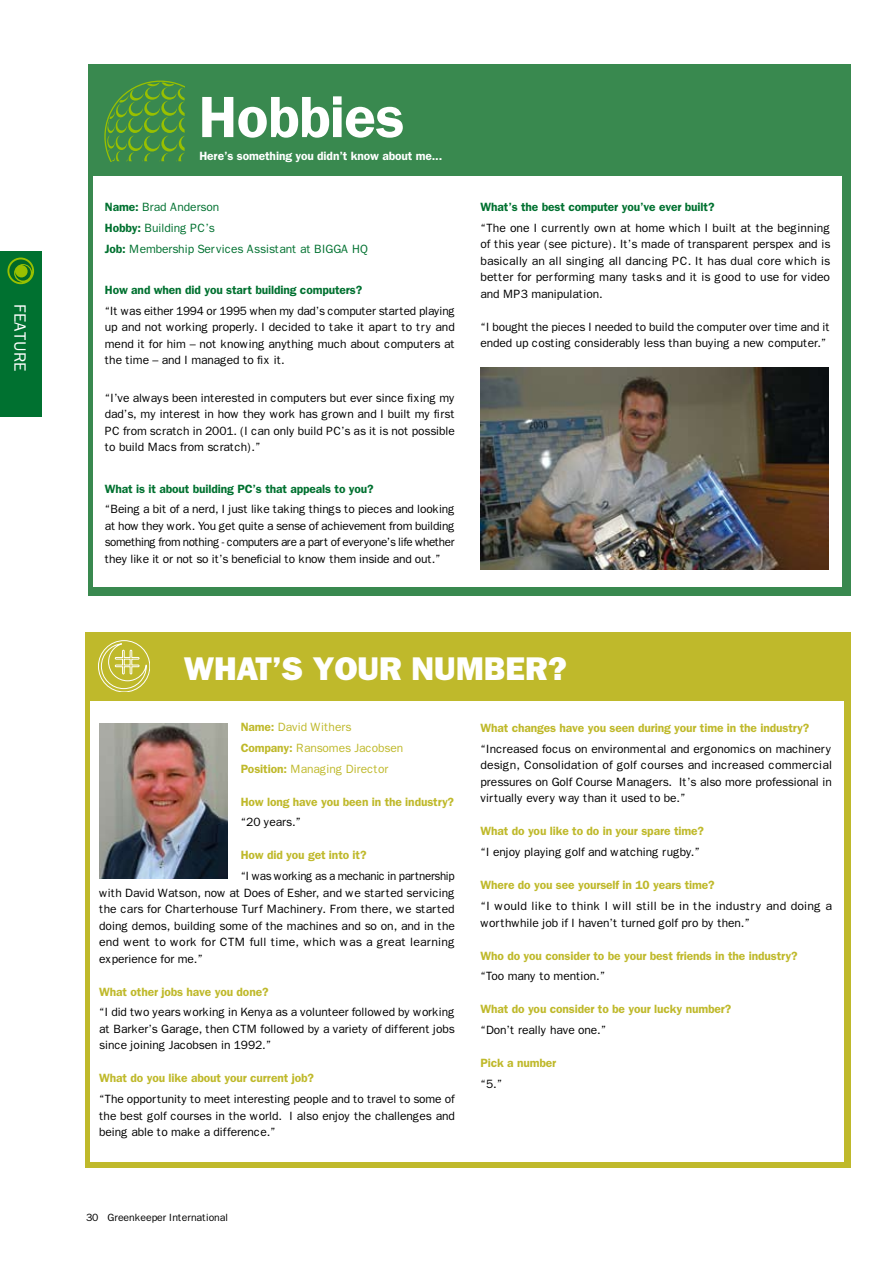
<style>
.page{position:relative;width:893px;height:1263px;background:#fff}
.page>*{position:absolute;margin:0;border:0;box-sizing:border-box;transform-origin:0 0}
.t1{font:600 58.5px "Franklin Gothic";letter-spacing:-.01em;color:#fff}
.t2{font:800 33px "Franklin Gothic";color:#fff}
.t3{font:16.5px "Franklin Gothic";letter-spacing:-.005em;color:#fff}
.t4{font:12px/16.5px "Franklin Gothic";letter-spacing:-.01em;color:#000;text-align:justify}
.t5{font:600 12px "Franklin Gothic";letter-spacing:-.01em;color:#bfb92b}
.t6{font:600 12px "Franklin Gothic";letter-spacing:-.01em;color:#007130}
.t7{font:12px/16.5px "Franklin Gothic";letter-spacing:.01em;color:#000}
.t8{font:12px/20.7px "Franklin Gothic";letter-spacing:-.01em;color:#007130}
.t9{font:12px/20.7px "Franklin Gothic";letter-spacing:-.01em;color:#bfb92b}
.t10{font:600 12px "Franklin Gothic";letter-spacing:-.01em;color:#fff}
.t11{font:10.5px "Franklin Gothic";letter-spacing:-.01em;color:#000}
.s1{font-weight:600}
</style>
<div class="page">
<div style="left:88px;top:64px;width:762px;height:531px;background:#39894f"></div>
<svg style="left:104px;top:81px;width:81px;height:80px"></svg>
<div style="left:93px;top:176px;width:749px;height:410px;background:#fff"></div>
<div style="left:0;top:251px;width:41px;height:166px;background:#007130"></div>
<div style="left:85px;top:632px;width:765px;height:535px;background:#bfb92b"></div>
<svg style="left:98px;top:640px;width:52px;height:52px"></svg>
<div style="left:91px;top:701px;width:753px;height:460px;background:#fff"></div>
<img style="left:99px;top:723px;width:129px;height:155px">
<img style="left:480px;top:367px;width:348px;height:202px">
<svg style="left:7px;top:257px;width:28px;height:27px"></svg>
<h3 class="t3" style="left:30px;top:304px;width:69px;rotate:90deg">FEATURE</h3>
<h3 class="t3" style="left:29px;top:315px;width:69px;rotate:90deg">HOBBI S</h3>
<h1 class="t1" style="left:199px;top:82px;width:207px">Hobbies</h1>
<p class="t10" style="left:199px;top:148px;width:244px">Here’s something you didn’t know about me...</p>
<p class="t8" style="left:105px;top:197px;width:265px"><span class="s1">Name:</span> Brad Anderson<br><span class="s1">Hobby:</span> Building PC’s<br><span class="s1">Job:</span> Membership Services Assistant at BIGGA HQ</p>
<p class="t6" style="left:105px;top:283px;width:259px">How and when did you start building computers?</p>
<p class="t4" style="left:105px;top:303px;width:352px">“It was either 1994 or 1995 when my dad’s computer started playing up and not working properly. I decided to take it apart to try and mend it for him – not knowing anything much about computers at the time – and I managed to fix it.</p>
<p class="t4" style="left:105px;top:389px;width:352px">“I’ve always been interested in computers but ever since fixing my dad’s, my interest in how they work has grown and I built my first PC from scratch in 2001. (I can only build PC’s as it is not possible to build Macs from scratch).”</p>
<p class="t6" style="left:105px;top:481px;width:270px">What is it about building PC’s that appeals to you?</p>
<p class="t4" style="left:105px;top:501px;width:352px">“Being a bit of a nerd, I just like taking things to pieces and looking at how they work. You get quite a sense of achievement from building something from nothing - computers are a part of everyone’s life whether they like it or not so it’s beneficial to know them inside and out.”</p>
<p class="t6" style="left:480px;top:200px;width:235px">What’s the best computer you’ve ever built?</p>
<p class="t4" style="left:480px;top:220px;width:351px">“The one I currently own at home which I built at the beginning of this year (see picture). It’s made of transparent perspex and is basically an all singing all dancing PC. It has dual core which is better for performing many tasks and it is good to use for video and MP3 manipulation.</p>
<p class="t4" style="left:480px;top:319px;width:351px">“I bought the pieces I needed to build the computer over time and it ended up costing considerably less than buying a new computer.”</p>
<h2 class="t2" style="left:184px;top:649px;width:23px">WHAT</h2>
<h2 class="t2" style="left:272px;top:649px;width:234px">’S YOUR NUMBER</h2>
<h2 class="t2" style="left:547px;top:649px;width:21px">?</h2>
<p class="t9" style="left:241px;top:717px;width:164px"><span class="s1">Name:</span> David Withers<br><span class="s1">Company:</span> Ransomes Jacobsen<br><span class="s1">Position:</span> Managing Director</p>
<p class="t5" style="left:241px;top:794px;width:215px">How long have you been in the industry?</p>
<p class="t4" style="left:241px;top:814px;width:62px">“20 years.”</p>
<p class="t5" style="left:241px;top:848px;width:127px">How did you get into it?</p>
<p class="t4" style="left:99px;top:868px;width:357px;text-indent:141px">“I was working as a mechanic in partnership with David Watson, now at Does of Esher, and we started servicing the cars for Charterhouse Turf Machinery. From there, we started doing demos, building some of the machines and so on, and in the end went to work for CTM full time, which was a great learning experience for me.”</p>
<p class="t5" style="left:99px;top:984px;width:171px">What other jobs have you done?</p>
<p class="t4" style="left:99px;top:1004px;width:357px">“I did two years working in Kenya as a volunteer followed by working at Barker’s Garage, then CTM followed by a variety of different jobs since joining Jacobsen in 1992.”</p>
<p class="t5" style="left:99px;top:1071px;width:216px">What do you like about your current job?</p>
<p class="t4" style="left:99px;top:1091px;width:357px">“The opportunity to meet interesting people and to travel to some of the best golf courses in the world. I also enjoy the challenges and being able to make a difference.”</p>
<p class="t5" style="left:480px;top:721px;width:330px">What changes have you seen during your time in the industry?</p>
<p class="t4" style="left:480px;top:741px;width:353px">“Increased focus on environmental and ergonomics on machinery design, Consolidation of golf courses and increased commercial pressures on Golf Course Managers. It’s also more professional in virtually every way than it used to be.”</p>
<p class="t5" style="left:480px;top:824px;width:225px">What do you like to do in your spare time?</p>
<p class="t4" style="left:480px;top:844px;width:221px">“I enjoy playing golf and watching rugby.”</p>
<p class="t5" style="left:480px;top:878px;width:236px">Where do you see yourself in 10 years time?</p>
<p class="t7" style="left:480px;top:898px;width:353px">“I would like to think I will still be in the industry and doing a worthwhile job if I haven’t turned golf pro by then.”</p>
<p class="t5" style="left:480px;top:948px;width:319px">Who do you consider to be your best friends in the industry?</p>
<p class="t4" style="left:480px;top:968px;width:126px">“Too many to mention.”</p>
<p class="t5" style="left:480px;top:1002px;width:252px">What do you consider to be your lucky number?</p>
<p class="t4" style="left:480px;top:1022px;width:128px">“Don’t really have one.”</p>
<p class="t5" style="left:480px;top:1056px;width:77px">Pick a number</p>
<p class="t4" style="left:480px;top:1075px;width:23px">“5.”</p>
<p class="t11" style="left:86px;top:1212px;width:144px">30 Greenkeeper International</p>
</div>
